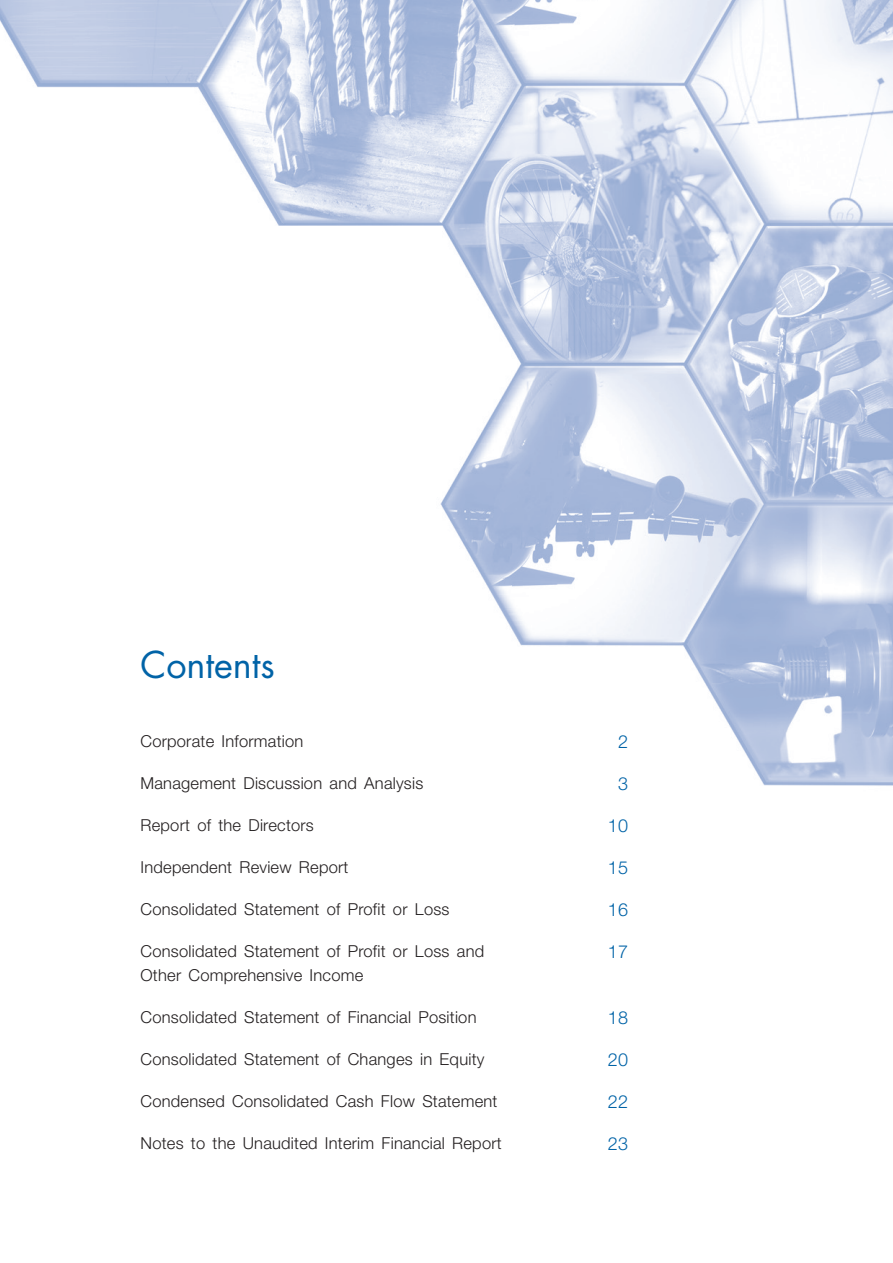
<style>
.page{position:relative;width:893px;height:1263px;background:#fff}
.page>*{position:absolute;margin:0;border:0;box-sizing:border-box;transform-origin:0 0}
.t1{font:36px "Futura Std";color:#0163a7}
.t2{font:300 18px "Helvetica Neue LT Std";letter-spacing:.015em;color:#0163a7}
.t3{font:300 16.5px/24px "Helvetica Neue LT Std";letter-spacing:.015em;color:#231f20}
</style>
<div class="page">
<img style="left:0;top:0;width:893px;height:786px">
<h1 class="t1" style="left:141px;top:641px;width:136px">Contents</h1>
<p class="t3" style="left:141px;top:729px;width:164px">Corporate Information</p>
<p class="t3" style="left:141px;top:771px;width:284px">Management Discussion and Analysis</p>
<p class="t3" style="left:141px;top:813px;width:175px">Report of the Directors</p>
<p class="t3" style="left:141px;top:855px;width:209px">Independent Review Report</p>
<p class="t3" style="left:141px;top:897px;width:310px">Consolidated Statement of Profit or Loss</p>
<p class="t3" style="left:141px;top:939px;width:345px">Consolidated Statement of Profit or Loss and<br>Other Comprehensive Income</p>
<p class="t3" style="left:141px;top:1005px;width:338px">Consolidated Statement of Financial Position</p>
<p class="t3" style="left:141px;top:1047px;width:345px">Consolidated Statement of Changes in Equity</p>
<p class="t3" style="left:141px;top:1089px;width:358px">Condensed Consolidated Cash Flow Statement</p>
<p class="t3" style="left:141px;top:1131px;width:363px">Notes to the Unaudited Interim Financial Report</p>
<p class="t2" style="left:618px;top:731px;width:12px">2</p>
<p class="t2" style="left:618px;top:773px;width:12px">3</p>
<p class="t2" style="left:608px;top:815px;width:22px">10</p>
<p class="t2" style="left:608px;top:857px;width:22px">15</p>
<p class="t2" style="left:608px;top:899px;width:22px">16</p>
<p class="t2" style="left:608px;top:941px;width:22px">17</p>
<p class="t2" style="left:608px;top:1007px;width:22px">18</p>
<p class="t2" style="left:608px;top:1049px;width:22px">20</p>
<p class="t2" style="left:608px;top:1091px;width:22px">22</p>
<p class="t2" style="left:608px;top:1133px;width:22px">23</p>
</div>
